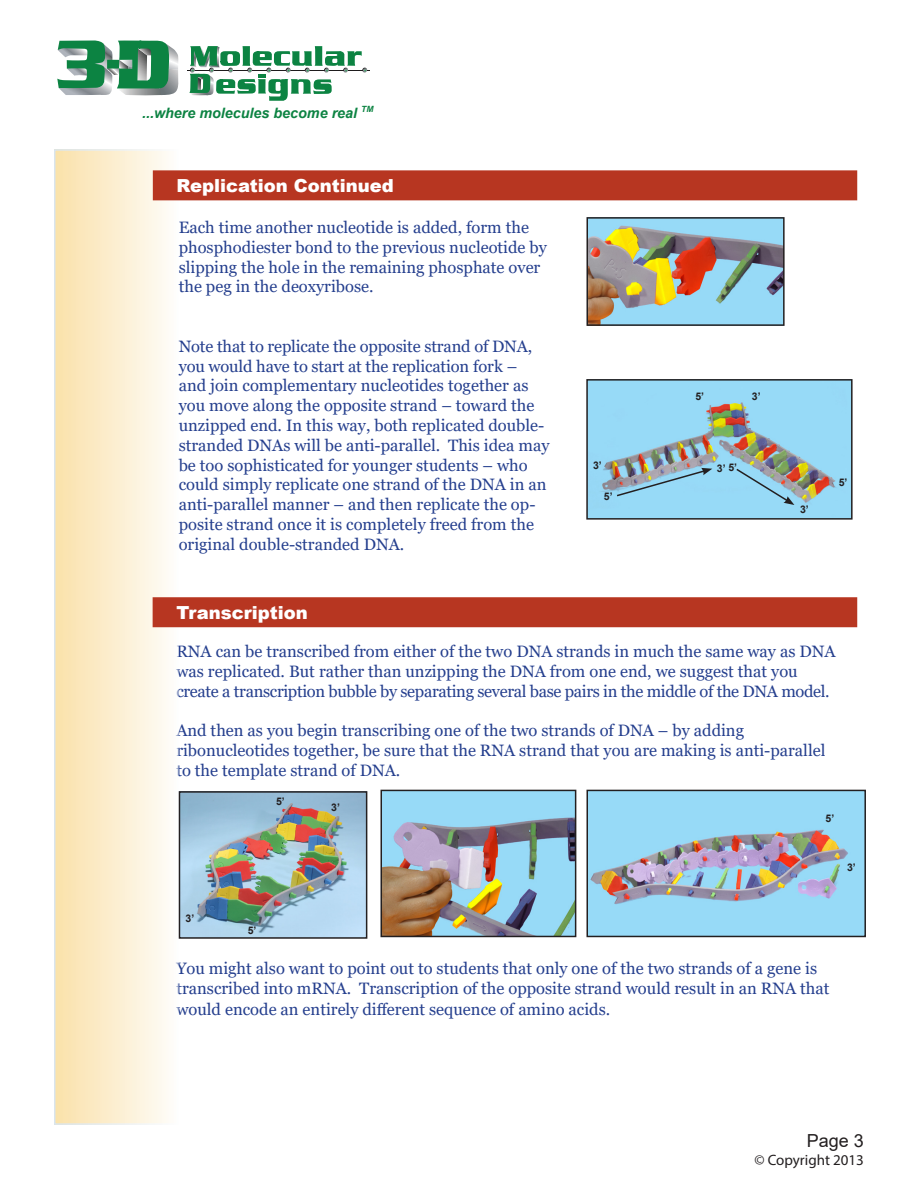
<style>
.page{position:relative;width:918px;height:1188px;background:#fff}
.page>*{position:absolute;margin:0;border:0;box-sizing:border-box;transform-origin:0 0}
.t1{font:900 18px "Arial";color:#fff}
.t2{font:18px "Arial";color:#231f20}
.t3{font:16.5px/19.8px "Georgia";color:#253f8e}
.t4{font:15px "Myriad Pro";color:#231f20}
.t5{font:italic 700 14.4px "Arial";color:#0c8342}
.t6{font:700 10.5px "Arial";color:#231f20}
</style>
<div class="page">
<img style="left:384px;top:793px;width:189px;height:141px">
<div style="left:381px;top:790px;width:195px;height:147px;border:2px solid #231f20"></div>
<div style="left:55px;top:150px;width:123px;height:974px;background:linear-gradient(to right,#fae1a9,#fefdfb)"></div>
<div style="left:54px;top:149px;width:125px;height:976px;border:2px solid #fff"></div>
<hr style="left:187px;top:70px;width:183px;height:1px;background:#1e1c1d">
<svg style="left:57px;top:40px;width:122px;height:55px"></svg>
<svg style="left:189px;top:46px;width:178px;height:55px"></svg>
<div style="left:153px;top:597px;width:704px;height:30px;background:#b73621"></div>
<img style="left:182px;top:794px;width:182px;height:142px">
<div style="left:179px;top:791px;width:188px;height:148px;border:2px solid #231f20"></div>
<img style="left:589px;top:793px;width:274px;height:141px">
<div style="left:586px;top:790px;width:280px;height:147px;border:2px solid #231f20"></div>
<img style="left:589px;top:220px;width:193px;height:103px">
<div style="left:586px;top:217px;width:199px;height:109px;border:2px solid #231f20"></div>
<div style="left:153px;top:170px;width:704px;height:30px;background:#b73621"></div>
<img style="left:589px;top:382px;width:261px;height:135px">
<div style="left:586px;top:379px;width:267px;height:141px;border:2px solid #231f20"></div>
<svg style="left:615px;top:468px;width:97px;height:29px"></svg>
<svg style="left:735px;top:467px;width:59px;height:38px"></svg>
<p class="t5" style="left:142px;top:103px;width:233px">...where molecules become real <sup>TM</sup></p>
<p class="t1" style="left:177px;top:173px;width:219px">Replication Continued</p>
<p class="t3" style="left:179px;top:218px;width:370px">Each time another nucleotide is added, form the phosphodiester bond to the previous nucleotide by slipping the hole in the remaining phosphate over the peg in the deoxyribose.</p>
<p class="t3" style="left:179px;top:337px;width:372px">Note that to replicate the opposite strand of DNA, you would have to start at the replication fork –<br>and join complementary nucleotides together as you move along the opposite strand – toward the unzipped end. In this way, both replicated double&shy;stranded DNAs will be anti-parallel. This idea may be too sophisticated for younger students – who could simply replicate one strand of the DNA in an anti-parallel manner – and then replicate the op&shy;posite strand once it is completely freed from the original double-stranded DNA.</p>
<p class="t1" style="left:176px;top:600px;width:133px">Transcription</p>
<p class="t6" style="left:593px;top:458px;width:10px">3’</p>
<p class="t6" style="left:604px;top:489px;width:10px">5’</p>
<p class="t6" style="left:695px;top:389px;width:10px">5’</p>
<p class="t6" style="left:752px;top:389px;width:10px">3’</p>
<p class="t6" style="left:717px;top:460px;width:22px">3’ 5’</p>
<p class="t6" style="left:800px;top:502px;width:10px">3’</p>
<p class="t6" style="left:839px;top:475px;width:10px">5’</p>
<p class="t3" style="left:176px;top:642px;width:661px">RNA can be transcribed from either of the two DNA strands in much the same way as DNA was replicated. But rather than unzipping the DNA from one end, we suggest that you create a transcription bubble by separating several base pairs in the middle of the DNA model.</p>
<p class="t3" style="left:176px;top:721px;width:651px">And then as you begin transcribing one of the two strands of DNA – by adding ribonucleotides together, be sure that the RNA strand that you are making is anti-parallel to the template strand of DNA.</p>
<p class="t6" style="left:276px;top:794px;width:10px">5’</p>
<p class="t6" style="left:331px;top:800px;width:10px">3’</p>
<p class="t6" style="left:826px;top:811px;width:10px">5’</p>
<p class="t6" style="left:847px;top:860px;width:10px">3’</p>
<p class="t6" style="left:186px;top:911px;width:10px">3’</p>
<p class="t6" style="left:248px;top:923px;width:10px">5’</p>
<p class="t3" style="left:176px;top:959px;width:655px">You might also want to point out to students that only one of the two strands of a gene is transcribed into mRNA. Transcription of the opposite strand would result in an RNA that</p>
<p class="t3" style="left:176px;top:1000px;width:435px">would encode an entirely different sequence of amino acids.</p>
<p class="t2" style="left:807px;top:1128px;width:59px">Page 3</p>
<p class="t4" style="left:754px;top:1151px;width:111px">© Copyright 2013</p>
</div>
